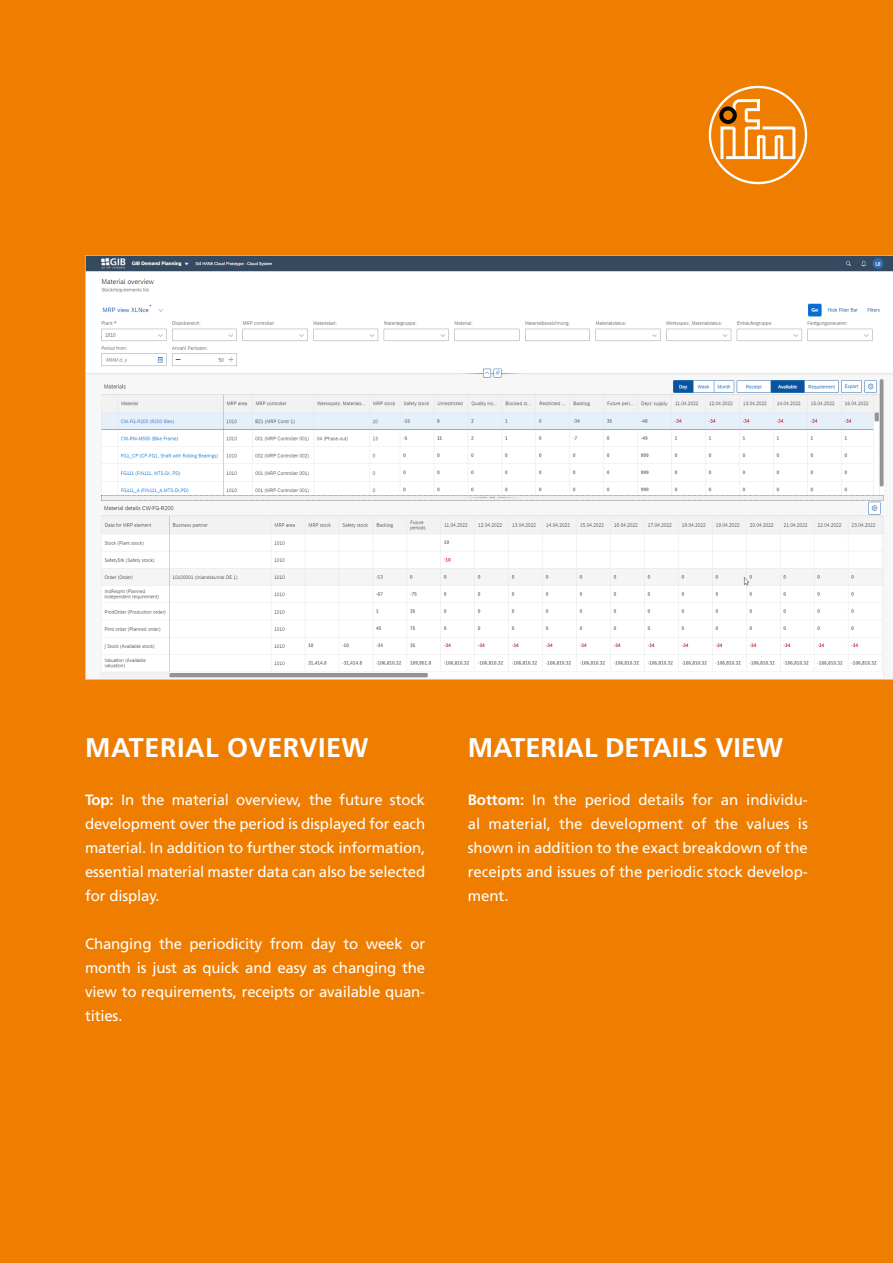
<style>
.page{position:relative;width:893px;height:1263px;background:#ef7d00}
.page>*{position:absolute;margin:0;border:0;box-sizing:border-box;transform-origin:0 0}
.t1{font:700 27px "Frutiger LT Com";color:#fff}
.t2{font:700 27px "Frutiger LT Com";letter-spacing:.02em;color:#fff}
.t3{font:15px/24px "Frutiger LT Com";letter-spacing:-.01em;color:#fff;text-align:justify}
.s1{font-weight:700}
</style>
<div class="page">
<svg style="left:709px;top:86px;width:98px;height:98px"></svg>
<img style="left:85px;top:255px;width:808px;height:425px">
<h1 class="t2" style="left:85px;top:732px;width:285px">MATERIAL OVERVIEW</h1>
<p class="t3" style="left:85px;top:788px;width:342px"><span class="s1">Top:</span> In the material overview, the future stock development over the period is displayed for each material. In addition to further stock information, essential material master data can also be selected for display.</p>
<p class="t3" style="left:85px;top:932px;width:342px">Changing the periodicity from day to week or month is just as quick and easy as changing the view to requirements, receipts or available quan&shy;tities.</p>
<h1 class="t1" style="left:468px;top:732px;width:317px">MATERIAL DETAILS VIEW</h1>
<p class="t3" style="left:468px;top:788px;width:342px"><span class="s1">Bottom:</span> In the period details for an individu&shy;al material, the development of the values is shown in addition to the exact breakdown of the receipts and issues of the periodic stock develop&shy;ment.</p>
</div>
